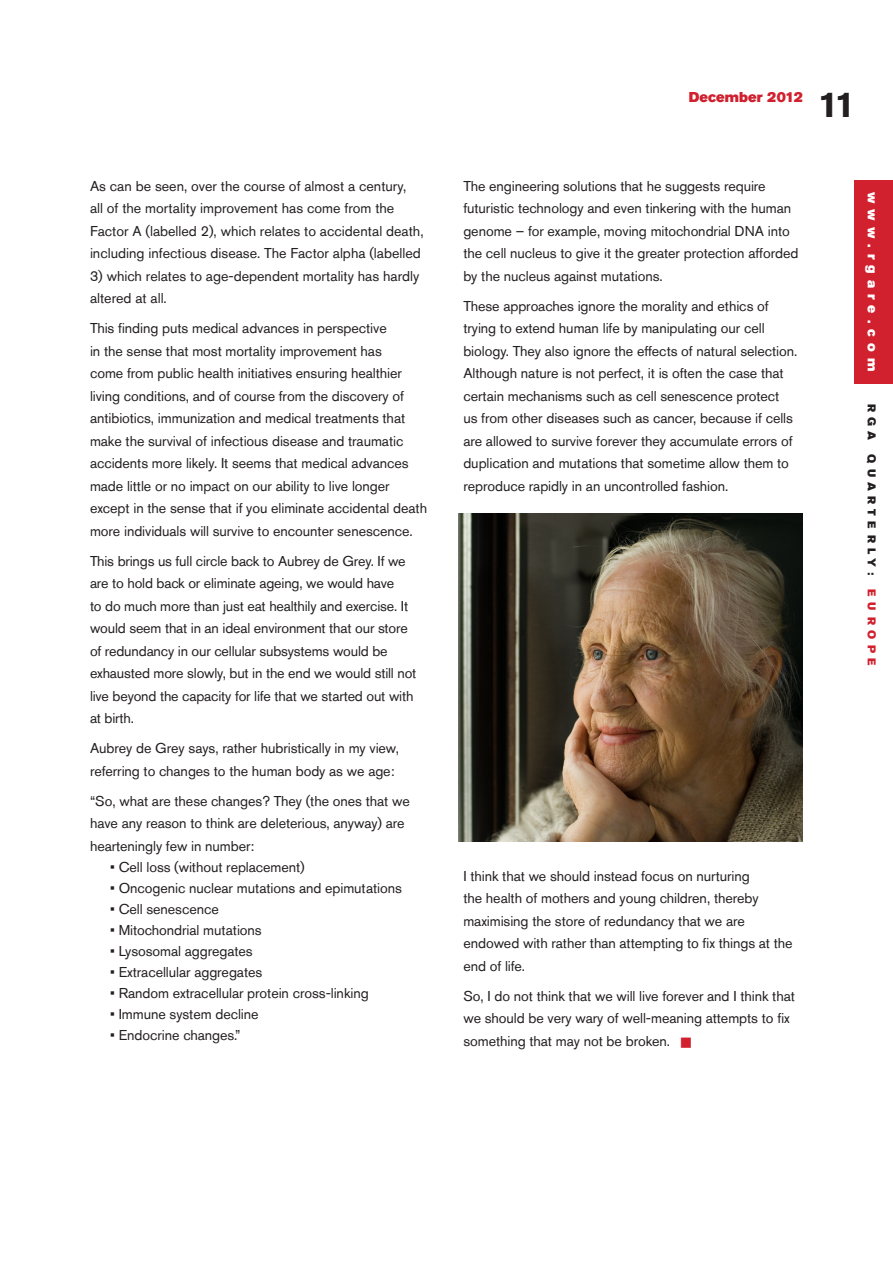
<style>
.page{position:relative;width:893px;height:1263px;background:#fff}
.page>*{position:absolute;margin:0;border:0;box-sizing:border-box;transform-origin:0 0}
.t1{font:43.5px "Akzidenz Grotesk Std";color:#d1202e}
.t2{font:700 36px "Akzidenz Grotesk Std";color:#231f20}
.t3{font:14.25px/22.5px "Akzidenz Grotesk Std";letter-spacing:-.005em;color:#231f20}
.t4{font:14.25px "Akzidenz Grotesk Std Super";color:#d1202e}
.t5{font:13.5px "Akzidenz Grotesk Std Super";letter-spacing:.45em;color:#fff}
.t6{font:11.25px "Akzidenz Grotesk Std Super";letter-spacing:.485em;color:#231f20}
.s1{color:#d1202e}
</style>
<div class="page">
<div style="left:854px;top:180px;width:39px;height:203px;background:#d1202e"></div>
<img style="left:458px;top:513px;width:345px;height:328px">
<p class="t3" style="left:90px;top:174px;width:335px">As can be seen, over the course of almost a century,<br>all of the mortality improvement has come from the Factor A (labelled 2), which relates to accidental death, including infectious disease. The Factor alpha (labelled</p>
<p class="t3" style="left:90px;top:264px;width:331px">3) which relates to age-dependent mortality has hardly altered at all.</p>
<p class="t3" style="left:90px;top:317px;width:339px">This finding puts medical advances in perspective<br>in the sense that most mortality improvement has<br>come from public health initiatives ensuring healthier living conditions, and of course from the discovery of antibiotics, immunization and medical treatments that make the survival of infectious disease and traumatic accidents more likely. It seems that medical advances made little or no impact on our ability to live longer except in the sense that if you eliminate accidental death more individuals will survive to encounter senescence.</p>
<p class="t3" style="left:90px;top:549px;width:328px">This brings us full circle back to Aubrey de Grey. If we are to hold back or eliminate ageing, we would have<br>to do much more than just eat healthily and exercise. It would seem that in an ideal environment that our store of redundancy in our cellular subsystems would be exhausted more slowly, but in the end we would still not live beyond the capacity for life that we started out with at birth.</p>
<p class="t3" style="left:90px;top:737px;width:310px">Aubrey de Grey says, rather hubristically in my view, referring to changes to the human body as we age:</p>
<p class="t3" style="left:90px;top:789px;width:321px">“So, what are these changes? They (the ones that we have any reason to think are deleterious, anyway) are hearteningly few in number:</p>
<p class="t3" style="left:110px;top:855px;width:196px">• Cell loss (without replacement)</p>
<p class="t3" style="left:110px;top:876px;width:293px">• Oncogenic nuclear mutations and epimutations</p>
<p class="t3" style="left:110px;top:897px;width:110px">• Cell senescence</p>
<p class="t3" style="left:110px;top:918px;width:153px">• Mitochondrial mutations</p>
<p class="t3" style="left:110px;top:939px;width:144px">• Lysosomal aggregates</p>
<p class="t3" style="left:110px;top:960px;width:154px">• Extracellular aggregates</p>
<p class="t3" style="left:110px;top:981px;width:260px">• Random extracellular protein cross-linking</p>
<p class="t3" style="left:110px;top:1002px;width:150px">• Immune system decline</p>
<p class="t3" style="left:110px;top:1023px;width:132px">• Endocrine changes.”</p>
<p class="t4" style="left:689px;top:89px;width:116px">December 2012</p>
<p class="t2" style="left:818px;top:84px;width:38px">11</p>
<p class="t3" style="left:463px;top:174px;width:336px">The engineering solutions that he suggests require futuristic technology and even tinkering with the human genome – for example, moving mitochondrial DNA into the cell nucleus to give it the greater protection afforded by the nucleus against mutations.</p>
<p class="t3" style="left:463px;top:294px;width:336px">These approaches ignore the morality and ethics of trying to extend human life by manipulating our cell biology. They also ignore the effects of natural selection.<br>Although nature is not perfect, it is often the case that certain mechanisms such as cell senescence protect<br>us from other diseases such as cancer, because if cells are allowed to survive forever they accumulate errors of duplication and mutations that sometime allow them to reproduce rapidly in an uncontrolled fashion.</p>
<p class="t5" style="left:880px;top:192px;width:181px;rotate:90deg">www.rgare.com</p>
<p class="t6" style="left:878px;top:404px;width:263px;rotate:90deg">RGA QUARTERLY: <span class="s1">EUROPE</span></p>
<p class="t3" style="left:463px;top:864px;width:331px">I think that we should instead focus on nurturing<br>the health of mothers and young children, thereby maximising the store of redundancy that we are endowed with rather than attempting to fix things at the end of life.</p>
<p class="t3" style="left:463px;top:984px;width:333px">So, I do not think that we will live forever and I think that we should be very wary of well-meaning attempts to fix something that may not be broken.</p>
<p class="t1" style="left:679px;top:1017px;width:16px">•</p>
</div>
